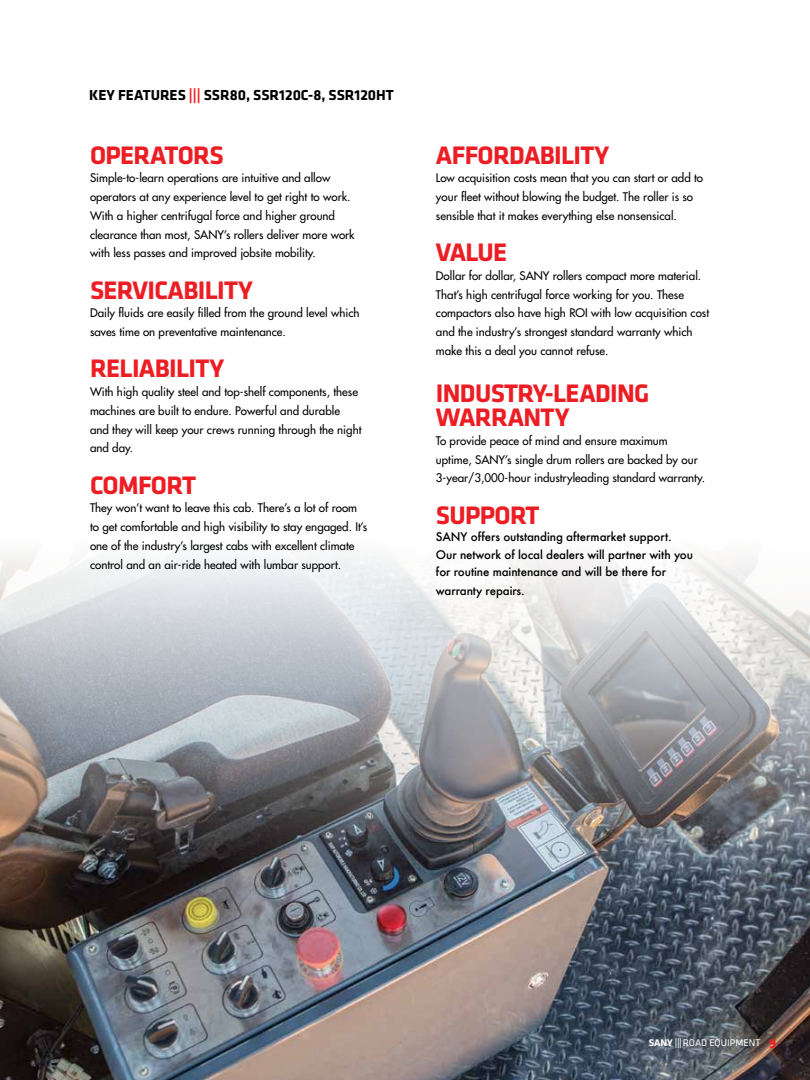
<style>
.page{position:relative;width:810px;height:1080px;background:#fff}
.page>*{position:absolute;margin:0;border:0;box-sizing:border-box;transform-origin:0 0}
.t1{font:700 26.25px/24.4px "Klavika";letter-spacing:-.025em;color:#ed1d24}
.t2{font:700 15px "Klavika";color:#000}
.t3{font:500 11.5px/18.8px "Futura Std";color:#000}
.t4{font:500 11.5px/17.5px "Futura";letter-spacing:-.01em;color:#000}
.t5{font:10px "Klavika";color:#fff}
.s1{color:#ed1d24}
.s2{font-weight:700}
.s3{font-weight:500}
.s4{font-weight:700;font-size:13.75px;color:#ed1d24}
</style>
<div class="page">
<img style="left:0;top:553px;width:810px;height:527px">
<h2 class="t2" style="left:89px;top:87px;width:306px">KEY FEATURES <span class="s1">|||</span> SSR80, SSR120C-8, SSR120HT</h2>
<h1 class="t1" style="left:90px;top:143px;width:135px">OPERATORS</h1>
<p class="t3" style="left:90px;top:169px;width:266px">Simple-to-learn operations are intuitive and allow operators at any experience level to get right to work.<br>With a higher centrifugal force and higher ground clearance than most, SANY’s rollers deliver more work with less passes and improved jobsite mobility.</p>
<h1 class="t1" style="left:90px;top:278px;width:165px">SERVICABILITY</h1>
<p class="t3" style="left:90px;top:304px;width:271px">Daily fluids are easily filled from the ground level which saves time on preventative maintenance.</p>
<h1 class="t1" style="left:90px;top:357px;width:136px">RELIABILITY</h1>
<p class="t3" style="left:90px;top:383px;width:273px">With high quality steel and top-shelf components, these machines are built to endure. Powerful and durable and they will keep your crews running through the night and day.</p>
<h1 class="t1" style="left:90px;top:473px;width:107px">COMFORT</h1>
<p class="t3" style="left:90px;top:499px;width:279px">They won’t want to leave this cab. There’s a lot of room to get comfortable and high visibility to stay engaged. It’s one of the industry’s largest cabs with excellent climate control and an air-ride heated with lumbar support.</p>
<h1 class="t1" style="left:436px;top:143px;width:175px">AFFORDABILITY</h1>
<p class="t3" style="left:436px;top:169px;width:269px">Low acquisition costs mean that you can start or add to your fleet without blowing the budget. The roller is so sensible that it makes everything else nonsensical.</p>
<h1 class="t1" style="left:436px;top:241px;width:73px">VALUE</h1>
<p class="t3" style="left:436px;top:266px;width:275px">Dollar for dollar, SANY rollers compact more material.<br>That’s high centrifugal force working for you. These compactors also have high ROI with low acquisition cost and the industry’s strongest standard warranty which make this a deal you cannot refuse.</p>
<h1 class="t1" style="left:436px;top:381px;width:215px">INDUSTRY-LEADING<br>WARRANTY</h1>
<p class="t3" style="left:436px;top:431px;width:271px">To provide peace of mind and ensure maximum uptime, SANY’s single drum rollers are backed by our<br>3-year/3,000-hour industryleading standard warranty.</p>
<h1 class="t1" style="left:436px;top:503px;width:105px">SUPPORT</h1>
<p class="t4" style="left:436px;top:528px;width:259px">SANY offers outstanding aftermarket support.<br>Our network of local dealers will partner with you for routine maintenance and will be there for</p>
<p class="t4" style="left:436px;top:582px;width:90px">warranty repairs.</p>
<p class="t5" style="left:649px;top:1036px;width:129px"><span class="s2">SANY</span> <span class="s3">|||</span> ROAD EQUIPMENT <span class="s4">9</span></p>
</div>
